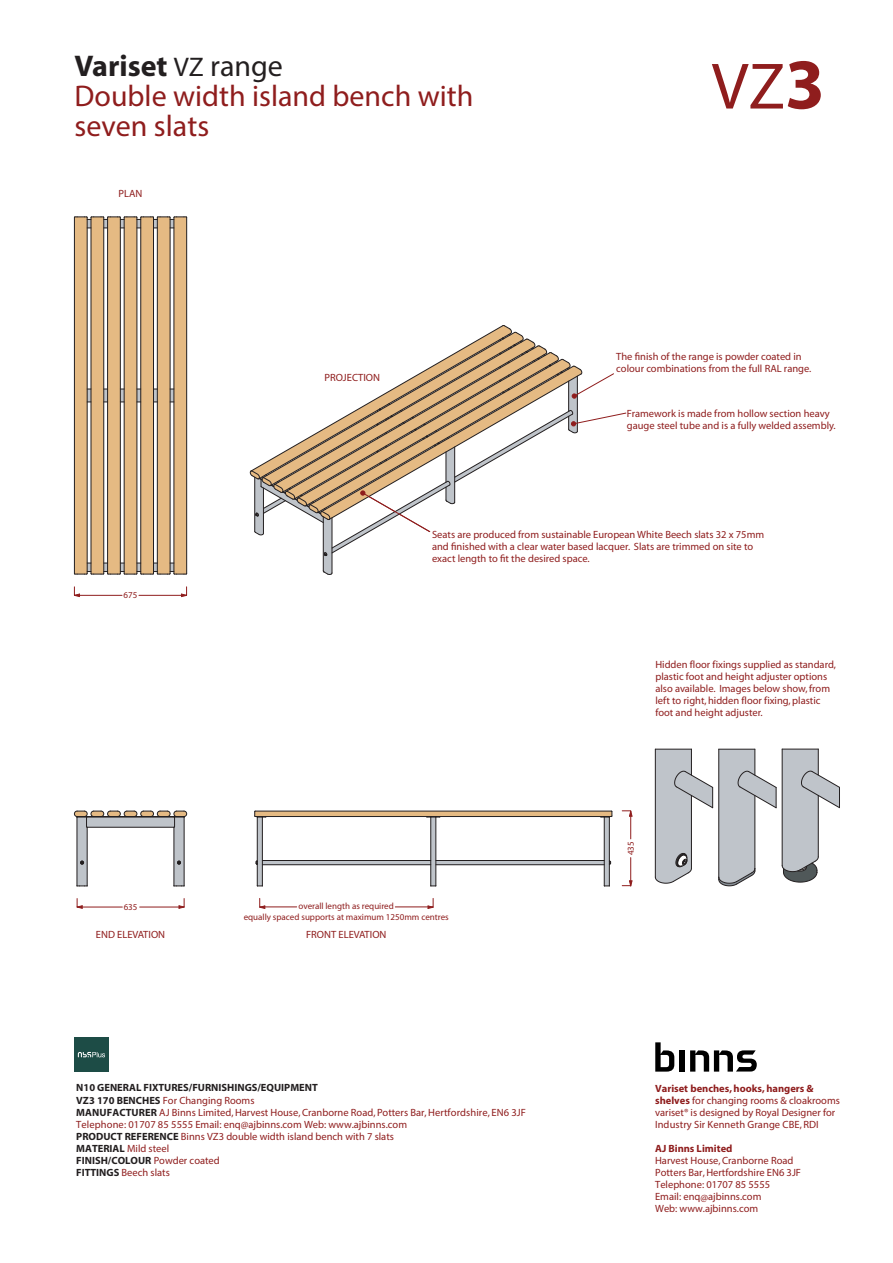
<style>
.page{position:relative;width:893px;height:1263px;background:#fff}
.page>*{position:absolute;margin:0;border:0;box-sizing:border-box;transform-origin:0 0}
.t1{font:66px "Myriad";color:#8f1d1d}
.t2{font:30px/30px "Myriad Pro";color:#8f1d1d}
.t3{font:700 30px "Myriad";color:#231f20}
.t4{font:10.5px/12px "Myriad Pro";color:#8f1d1d}
.t5{font:10.5px/12px "Myriad";color:#8f1d1d}
.t6{font:700 10.5px "Myriad";color:#231f20}
.t7{font:700 10.5px "Myriad Pro";color:#8f1d1d}
.t8{font:9px/10.5px "Myriad";color:#8f1d1d;text-align:center}
.s1{font-weight:400;font-size:27px}
.s2{font-weight:400}
.s3{font-weight:700;font-size:72px}
.s4{font-family:"Myriad";font-weight:700;color:#231f20}
.s5{font-family:"Myriad Pro";font-weight:400;color:#8f1d1d}
.s6{font-weight:700}
</style>
<div class="page">
<svg style="left:74px;top:217px;width:113px;height:358px;background:#cfaf88"></svg>
<svg style="left:74px;top:811px;width:113px;height:76px"></svg>
<svg style="left:254px;top:811px;width:359px;height:76px"></svg>
<div style="left:679px;top:1050px;width:6px;height:21px;background:#000"></div>
<svg style="left:655px;top:1042px;width:19px;height:29px"></svg>
<svg style="left:690px;top:1050px;width:67px;height:21px"></svg>
<div style="left:74px;top:1037px;width:34px;height:34px;background:#1d4c46"></div>
<svg style="left:78px;top:1052px;width:27px;height:5px"></svg>
<svg style="left:250px;top:325px;width:376px;height:250px"></svg>
<svg style="left:655px;top:749px;width:185px;height:137px"></svg>
<hr style="left:818px;top:795px;width:1px;height:62px;background:#231f20">
<hr style="left:782px;top:749px;width:1px;height:116px;background:#231f20">
<svg style="left:77px;top:898px;width:46px;height:11px"></svg>
<svg style="left:139px;top:898px;width:46px;height:11px"></svg>
<svg style="left:74px;top:586px;width:48px;height:11px"></svg>
<svg style="left:139px;top:586px;width:48px;height:11px"></svg>
<svg style="left:259px;top:898px;width:38px;height:11px"></svg>
<svg style="left:395px;top:898px;width:39px;height:11px"></svg>
<svg style="left:622px;top:810px;width:10px;height:29px"></svg>
<svg style="left:622px;top:857px;width:10px;height:29px"></svg>
<h2 class="t3" style="left:75px;top:51px;width:210px">Variset <span class="s1">VZ</span> <span class="s2">range</span></h2>
<h2 class="t2" style="left:75px;top:81px;width:400px">Double width island bench with seven slats</h2>
<p class="t5" style="left:119px;top:188px;width:25px">PLAN</p>
<p class="t5" style="left:324px;top:372px;width:57px">PROJECTION</p>
<h1 class="t1" style="left:712px;top:54px;width:115px">VZ<span class="s3">3</span></h1>
<p class="t5" style="left:616px;top:351px;width:197px">The finish of the range is powder coated in colour combinations from the full RAL range.</p>
<p class="t5" style="left:627px;top:407px;width:210px">Framework is made from hollow section heavy gauge steel tube and is a fully welded assembly.</p>
<p class="t8" style="left:124px;top:590px;width:15px">675</p>
<p class="t8" style="left:124px;top:902px;width:15px">635</p>
<p class="t5" style="left:96px;top:929px;width:71px">END ELEVATION</p>
<p class="t5" style="left:432px;top:529px;width:334px">Seats are produced from sustainable European White Beech slats 32 x 75mm and finished with a clear water based lacquer. Slats are trimmed on site to exact length to fit the desired space.</p>
<p class="t8" style="left:244px;top:901px;width:207px">overall length as required<br>equally spaced supports at maximum 1250mm centres</p>
<p class="t5" style="left:306px;top:929px;width:82px">FRONT ELEVATION</p>
<p class="t5" style="left:655px;top:659px;width:182px">Hidden floor fixings supplied as standard, plastic foot and height adjuster options also available. Images below show, from left to right, hidden floor fixing, plastic foot and height adjuster.</p>
<p class="t8" style="left:626px;top:855px;width:15px;rotate:-90deg">435</p>
<p class="t6" style="left:76px;top:1082px;width:243px">N10 GENERAL FIXTURES/FURNISHINGS/EQUIPMENT</p>
<p class="t4" style="left:76px;top:1094px;width:451px"><span class="s4">VZ3 170 BENCHES</span> For Changing Rooms<br><span class="s4">MANUFACTURER</span> AJ Binns Limited, Harvest House, Cranborne Road, Potters Bar, Hertfordshire, EN6 3JF Telephone: 01707 85 5555 Email: enq@ajbinns.com Web: www.ajbinns.com<br><span class="s4">PRODUCT REFERENCE</span> Binns VZ3 double width island bench with 7 slats<br><span class="s4">MATERIAL</span> Mild steel</p>
<p class="t6" style="left:76px;top:1155px;width:145px">FINISH/COLOUR <span class="s5">Powder coated</span></p>
<p class="t4" style="left:76px;top:1166px;width:95px"><span class="s4">FITTINGS</span> Beech slats</p>
<p class="t4" style="left:655px;top:1082px;width:186px"><span class="s6">Variset benches, hooks, hangers &amp; shelves</span> for changing rooms &amp; cloakrooms variset® is designed by Royal Designer for Industry Sir Kenneth Grange CBE, RDI</p>
<p class="t7" style="left:655px;top:1142px;width:79px">AJ Binns Limited</p>
<p class="t4" style="left:655px;top:1154px;width:147px">Harvest House, Cranborne Road<br>Potters Bar, Hertfordshire EN6 3JF<br>Telephone: 01707 85 5555<br>Email: enq@ajbinns.com<br>Web: www.ajbinns.com</p>
</div>
